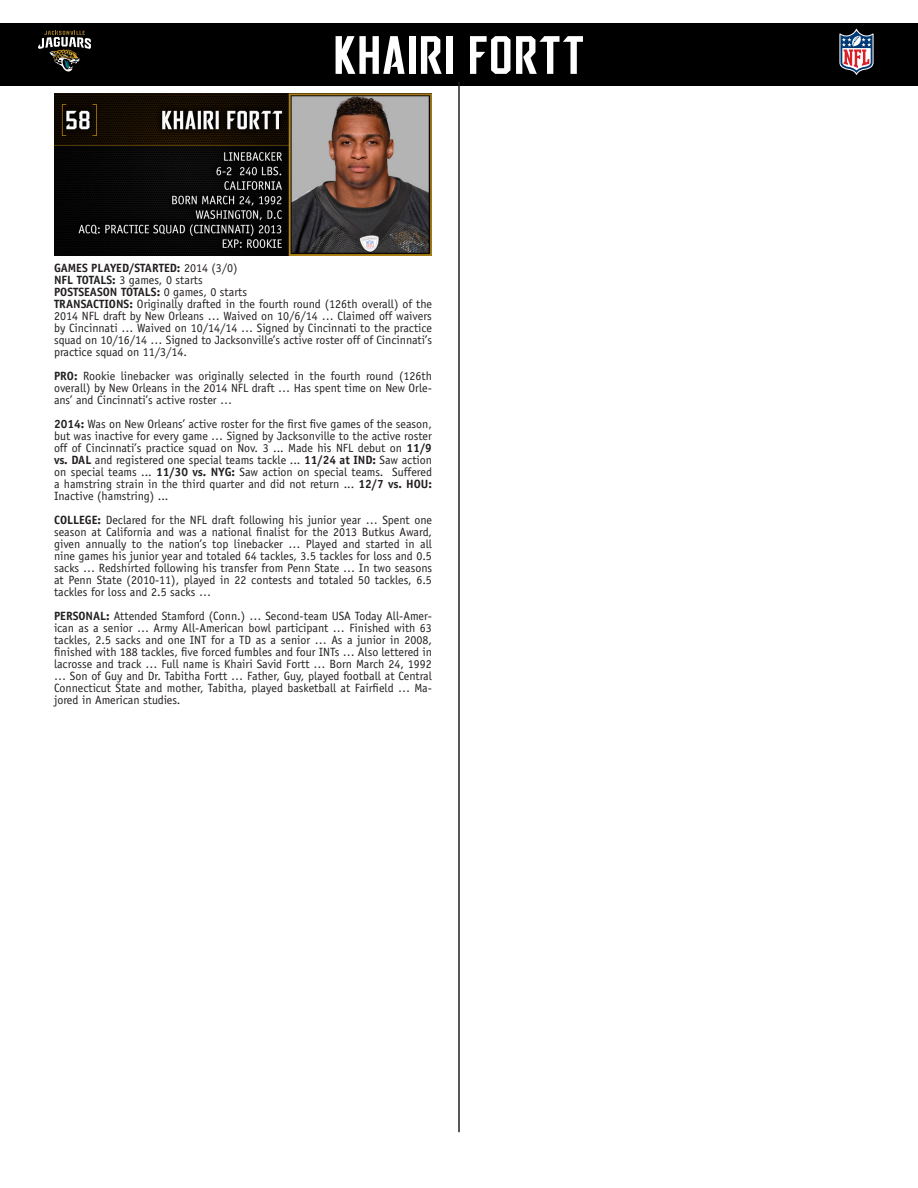
<style>
.page{position:relative;width:918px;height:1188px;background:#fff}
.page>*{position:absolute;margin:0;border:0;box-sizing:border-box;transform-origin:0 0}
.t1{font:55.5px "Jaguars New Bold 2012 xii 07 a";color:#fff}
.t2{font:12px/12px "Officina Sans Std";color:#231f20;text-align:justify}
.t3{font:700 12px "Officina Sans Std";color:#231f20}
.s1{font-weight:400}
.s2{font-weight:700}
</style>
<div class="page">
<div style="left:0;top:23px;width:918px;height:63px;background:#000001"></div>
<svg style="left:839px;top:28px;width:35px;height:47px"></svg>
<svg style="left:38px;top:31px;width:53px;height:41px"></svg>
<hr style="left:458px;top:82px;width:2px;height:1050px;background:#231f20">
<img style="left:54px;top:94px;width:378px;height:161px">
<p class="t1" style="left:333px;top:26px;width:254px">KHAIRI FORTT</p>
<p class="t3" style="left:54px;top:261px;width:185px">GAMES PLAYED/STARTED: <span class="s1">2014 (3/0)</span></p>
<p class="t2" style="left:54px;top:274px;width:150px"><span class="s2">NFL TOTALS:</span> 3 games, 0 starts</p>
<p class="t3" style="left:54px;top:285px;width:195px">POSTSEASON TOTALS: <span class="s1">0 games, 0 starts</span></p>
<p class="t2" style="left:54px;top:298px;width:380px"><span class="s2">TRANSACTIONS:</span> Originally drafted in the fourth round (126th overall) of the 2014 NFL draft by New Orleans … Waived on 10/6/14 … Claimed off waivers by Cincinnati … Waived on 10/14/14 … Signed by Cincinnati to the practice squad on 10/16/14 … Signed to Jacksonville’s active roster off of Cincinnati’s practice squad on 11/3/14.</p>
<p class="t2" style="left:54px;top:370px;width:380px"><span class="s2">PRO:</span> Rookie linebacker was originally selected in the fourth round (126th overall) by New Orleans in the 2014 NFL draft … Has spent time on New Orle&shy;ans’ and Cincinnati’s active roster …</p>
<p class="t2" style="left:54px;top:418px;width:380px"><span class="s2">2014:</span> Was on New Orleans’ active roster for the first five games of the season, but was inactive for every game … Signed by Jacksonville to the active roster off of Cincinnati’s practice squad on Nov. 3 ... Made his NFL debut on <span class="s2">11/9 vs. DAL</span> and registered one special teams tackle ... <span class="s2">11/24 at IND:</span> Saw action on special teams ... <span class="s2">11/30 vs. NYG:</span> Saw action on special teams. Suffered a hamstring strain in the third quarter and did not return ... <span class="s2">12/7 vs. HOU:<br></span>Inactive (hamstring) ...</p>
<p class="t2" style="left:54px;top:514px;width:380px"><span class="s2">COLLEGE:</span> Declared for the NFL draft following his junior year … Spent one season at California and was a national finalist for the 2013 Butkus Award, given annually to the nation’s top linebacker … Played and started in all nine games his junior year and totaled 64 tackles, 3.5 tackles for loss and 0.5 sacks … Redshirted following his transfer from Penn State … In two seasons at Penn State (2010-11), played in 22 contests and totaled 50 tackles, 6.5 tackles for loss and 2.5 sacks …</p>
<p class="t2" style="left:54px;top:610px;width:380px"><span class="s2">PERSONAL:</span> Attended Stamford (Conn.) … Second-team USA Today All-Amer&shy;ican as a senior … Army All-American bowl participant … Finished with 63 tackles, 2.5 sacks and one INT for a TD as a senior … As a junior in 2008, finished with 188 tackles, five forced fumbles and four INTs … Also lettered in lacrosse and track … Full name is Khairi Savid Fortt … Born March 24, 1992 … Son of Guy and Dr. Tabitha Fortt … Father, Guy, played football at Central Connecticut State and mother, Tabitha, played basketball at Fairfield … Ma&shy;jored in American studies.</p>
</div>
